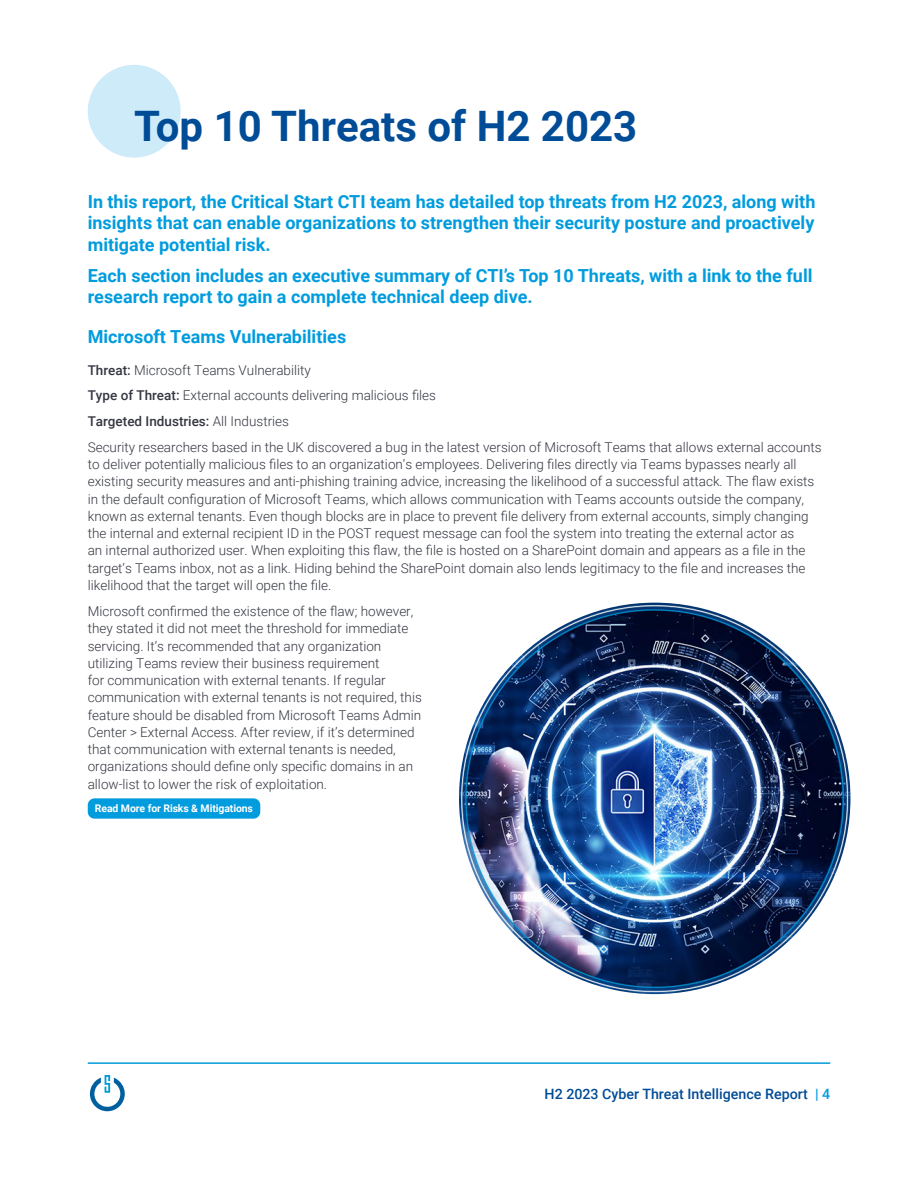
<style>
.page{position:relative;width:918px;height:1188px;background:#fff}
.page>*{position:absolute;margin:0;border:0;box-sizing:border-box;transform-origin:0 0}
.t1{font:700 42px "Roboto";color:#004c97}
.t2{font:700 18px/21.6px "Roboto";color:#009cde;text-align:justify}
.t3{font:500 14.25px "Roboto";color:#004c97}
.t4{font:300 13.5px/17.2px "Roboto";color:#343741}
.t5{font:700 10.5px "Roboto";letter-spacing:-.01em;color:#fff}
.s1{font-weight:500}
.s2{color:#009cde}
</style>
<div class="page">
<div style="left:88px;top:65px;width:93px;height:93px;background:#cdebf8;border-radius:50%"></div>
<img style="left:459px;top:603px;width:391px;height:391px;border-radius:196px">
<div style="left:88px;top:798px;width:172px;height:21px;background:#009cde;border-radius:7px"></div>
<hr style="left:88px;top:1062px;width:742px;height:2px;background:#009cde">
<svg style="left:90px;top:1075px;width:35px;height:36px"></svg>
<h1 class="t1" style="left:134px;top:97px;width:505px">Top 10 Threats of H2 2023</h1>
<h2 class="t2" style="left:88px;top:190px;width:729px">In this report, the Critical Start CTI team has detailed top threats from H2 2023, along with insights that can enable organizations to strengthen their security posture and proactively mitigate potential risk.</h2>
<h2 class="t2" style="left:88px;top:264px;width:726px">Each section includes an executive summary of CTI’s Top 10 Threats, with a link to the full research report to gain a complete technical deep dive.</h2>
<h2 class="t2" style="left:88px;top:325px;width:260px">Microsoft Teams Vulnerabilities</h2>
<p class="t4" style="left:88px;top:357px;width:736px;line-height:25.5px"><span class="s1">Threat:</span> Microsoft Teams Vulnerability<br><span class="s1">Type of Threat:</span> External accounts delivering malicious files<br><span class="s1">Targeted Industries:</span> All Industries<br>Security researchers based in the UK discovered a bug in the latest version of Microsoft Teams that allows external accounts</p>
<p class="t4" style="left:88px;top:455px;width:728px">to deliver potentially malicious files to an organization’s employees. Delivering files directly via Teams bypasses nearly all existing security measures and anti-phishing training advice, increasing the likelihood of a successful attack. The flaw exists in the default configuration of Microsoft Teams, which allows communication with Teams accounts outside the company, known as external tenants. Even though blocks are in place to prevent file delivery from external accounts, simply changing the internal and external recipient ID in the POST request message can fool the system into treating the external actor as<br>an internal authorized user. When exploiting this flaw, the file is hosted on a SharePoint domain and appears as a file in the target’s Teams inbox, not as a link. Hiding behind the SharePoint domain also lends legitimacy to the file and increases the likelihood that the target will open the file.</p>
<p class="t4" style="left:88px;top:602px;width:336px">Microsoft confirmed the existence of the flaw; however, they stated it did not meet the threshold for immediate servicing. It’s recommended that any organization utilizing Teams review their business requirement<br>for communication with external tenants. If regular communication with external tenants is not required, this feature should be disabled from Microsoft Teams Admin Center &gt; External Access. After review, if it’s determined that communication with external tenants is needed, organizations should define only specific domains in an allow-list to lower the risk of exploitation.</p>
<p class="t5" style="left:95px;top:801px;width:160px">Read More for Risks &amp; Mitigations</p>
<p class="t3" style="left:545px;top:1084px;width:287px">H2 2023 Cyber Threat Intelligence Report <span class="s2">| 4</span></p>
</div>
